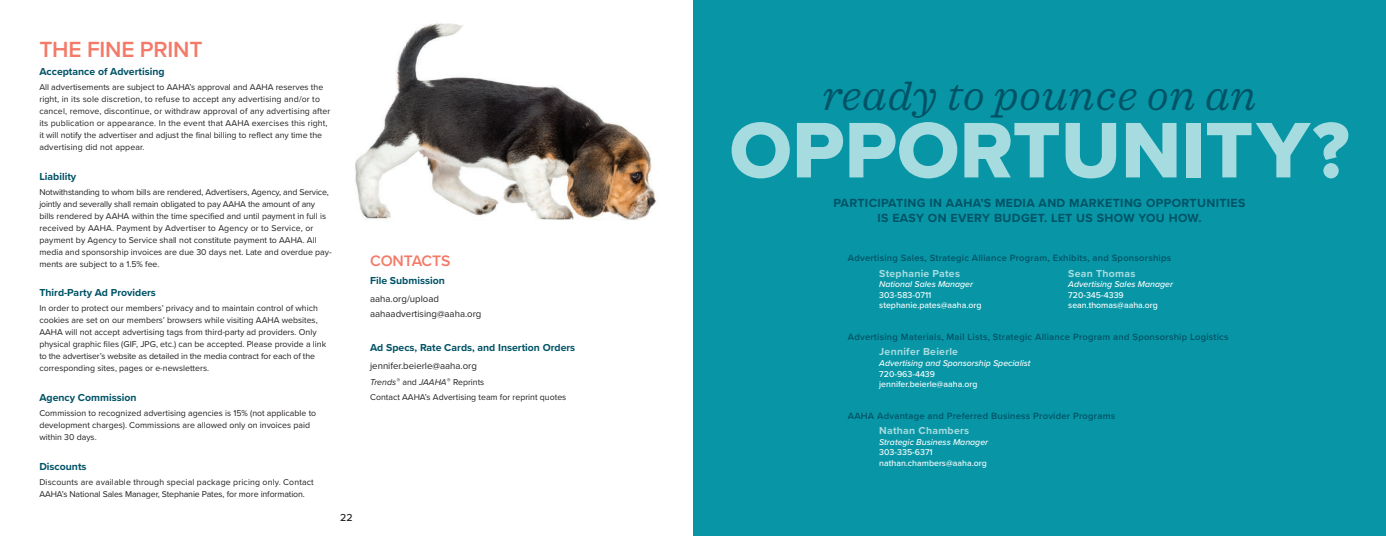
<style>
.page{position:relative;width:1386px;height:536px;background:#fff}
.page>*{position:absolute;margin:0;border:0;box-sizing:border-box;transform-origin:0 0}
.t1{font:81.64px "Proxima Nova Extrabld";color:#a6dce0}
.t2{font:italic 41.65px "Sagona";letter-spacing:.025em;color:#005366}
.t3{font:600 22.75px "Proxima Nova";letter-spacing:-.01em;color:#f37a68}
.t4{font:600 15.75px "Proxima Nova";letter-spacing:-.01em;color:#f37a68}
.t5{font:700 12.25px/15.3px "Proxima Nova";letter-spacing:.03em;color:#005366;text-align:center}
.t6{font:700 10.5px "Proxima Nova";color:#005366}
.t7{font:700 10.5px "Proxima Nova";letter-spacing:.025em;color:#a6dce0}
.t8{font:500 10.5px "Proxima Nova";color:#231f20}
.t9{font:9.62px/15.2px "Proxima Nova";color:#231f20}
.t10{font:600 9.45px "Proxima Nova";letter-spacing:.025em;color:#005366}
.t11{font:8.75px/12px "Proxima Nova";color:#231f20}
.t12{font:500 8.75px/10.5px "Proxima Nova";color:#fff}
.t13{font:italic 500 8.75px "Proxima Nova";color:#fff}
.s1{font-style:italic}
</style>
<div class="page">
<div style="left:693px;top:0;width:693px;height:536px;background:#0896a6"></div>
<img style="left:355px;top:23px;width:301px;height:197px">
<h3 class="t3" style="left:39px;top:33px;width:165px">THE FINE PRINT</h3>
<p class="t6" style="left:39px;top:64px;width:127px">Acceptance of Advertising</p>
<p class="t11" style="left:39px;top:81px;width:293px">All advertisements are subject to AAHA’s approval and AAHA reserves the right, in its sole discretion, to refuse to accept any advertising and/or to cancel, remove, discontinue, or withdraw approval of any advertising after its publication or appearance. In the event that AAHA exercises this right, it will notify the advertiser and adjust the final billing to reflect any time the advertising did not appear.</p>
<p class="t6" style="left:39px;top:168px;width:38px">Liability</p>
<p class="t11" style="left:39px;top:185px;width:294px">Notwithstanding to whom bills are rendered, Advertisers, Agency, and Service, jointly and severally shall remain obligated to pay AAHA the amount of any bills rendered by AAHA within the time specified and until payment in full is received by AAHA. Payment by Advertiser to Agency or to Service, or payment by Agency to Service shall not constitute payment to AAHA. All media and sponsorship invoices are due 30 days net. Late and overdue pay&shy;ments are subject to a 1.5% fee.</p>
<p class="t6" style="left:39px;top:285px;width:118px">Third-Party Ad Providers</p>
<p class="t11" style="left:39px;top:302px;width:288px">In order to protect our members’ privacy and to maintain control of which cookies are set on our members’ browsers while visiting AAHA websites, AAHA will not accept advertising tags from third-party ad providers. Only physical graphic files (GIF, JPG, etc.) can be accepted. Please provide a link to the advertiser’s website as detailed in the media contract for each of the corresponding sites, pages or e-newsletters.</p>
<p class="t6" style="left:39px;top:389px;width:99px">Agency Commission</p>
<p class="t11" style="left:39px;top:406px;width:278px">Commission to recognized advertising agencies is 15% (not applicable to development charges). Commissions are allowed only on invoices paid within 30 days.</p>
<p class="t6" style="left:39px;top:458px;width:49px">Discounts</p>
<p class="t11" style="left:39px;top:475px;width:276px">Discounts are available through special package pricing only. Contact<br>AAHA’s National Sales Manager, Stephanie Pates, for more information.</p>
<p class="t8" style="left:340px;top:509px;width:14px">22</p>
<h3 class="t4" style="left:370px;top:249px;width:82px">CONTACTS</h3>
<p class="t6" style="left:370px;top:272px;width:76px">File Submission</p>
<p class="t9" style="left:370px;top:291px;width:113px">aaha.org/upload aahaadvertising@aaha.org</p>
<p class="t6" style="left:370px;top:340px;width:207px">Ad Specs, Rate Cards, and Insertion Orders</p>
<p class="t9" style="left:370px;top:358px;width:108px">jennifer.beierle@aaha.org</p>
<p class="t11" style="left:370px;top:373px;width:198px;line-height:15.2px"><span class="s1">Trends</span><sup>®</sup> and <span class="s1">JAAHA</span><sup>®</sup> Reprints<br>Contact AAHA’s Advertising team for reprint quotes</p>
<h2 class="t2" style="left:823px;top:71px;width:435px">ready to pounce on an</h2>
<h1 class="t1" style="left:730px;top:89px;width:621px">OPPORTUNITY?</h1>
<h3 class="t5" style="left:833px;top:195px;width:414px">PARTICIPATING IN AAHA’S MEDIA AND MARKETING OPPORTUNITIES<br>IS EASY ON EVERY BUDGET. LET US SHOW YOU HOW.</h3>
<p class="t10" style="left:848px;top:250px;width:325px">Advertising Sales, Strategic Alliance Program, Exhibits, and Sponsorships</p>
<p class="t7" style="left:879px;top:265px;width:82px">Stephanie Pates</p>
<p class="t7" style="left:1068px;top:265px;width:69px">Sean Thomas</p>
<p class="t13" style="left:879px;top:277px;width:95px">National Sales Manager</p>
<p class="t13" style="left:1068px;top:277px;width:106px">Advertising Sales Manager</p>
<p class="t12" style="left:879px;top:289px;width:54px">303-583-0711</p>
<p class="t12" style="left:1068px;top:289px;width:57px">720-345-4339</p>
<p class="t12" style="left:879px;top:299px;width:104px">stephanie.pates@aaha.org</p>
<p class="t12" style="left:1068px;top:299px;width:91px">sean.thomas@aaha.org</p>
<p class="t10" style="left:848px;top:329px;width:382px">Advertising Materials, Mail Lists, Strategic Alliance Program and Sponsorship Logistics</p>
<p class="t7" style="left:879px;top:344px;width:80px">Jennifer Beierle</p>
<p class="t13" style="left:879px;top:356px;width:153px">Advertising and Sponsorship Specialist</p>
<p class="t12" style="left:879px;top:368px;width:100px">720-963-4439 jennifer.beierle@aaha.org</p>
<p class="t10" style="left:848px;top:408px;width:269px">AAHA Advantage and Preferred Business Provider Programs</p>
<p class="t7" style="left:879px;top:423px;width:91px">Nathan Chambers</p>
<p class="t13" style="left:879px;top:435px;width:110px">Strategic Business Manager</p>
<p class="t12" style="left:879px;top:446px;width:109px">303-335-6371 nathan.chambers@aaha.org</p>
</div>
